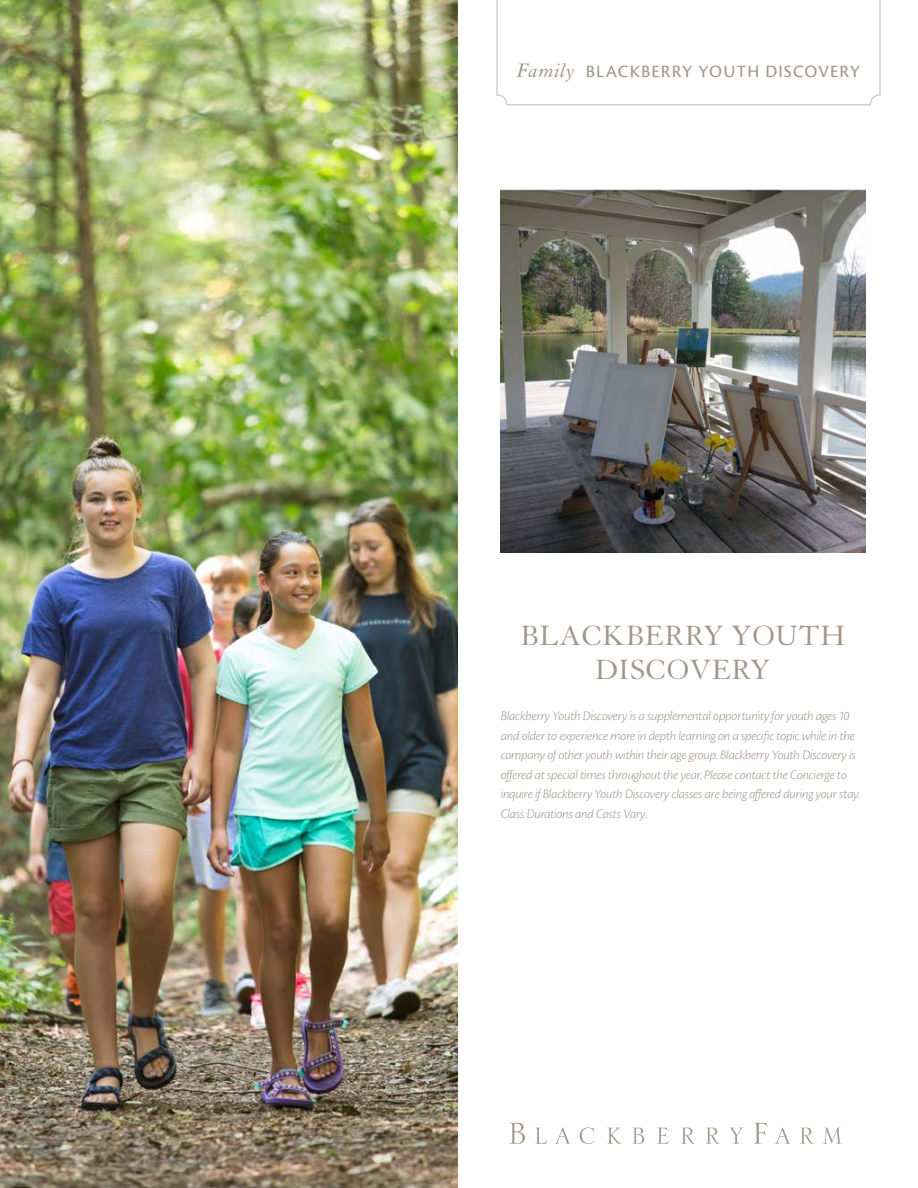
<style>
.page{position:relative;width:918px;height:1188px;background:#fff}
.page>*{position:absolute;margin:0;border:0;box-sizing:border-box;transform-origin:0 0}
.t1{font:30.3px/33.8px "Granjon LT Std";letter-spacing:.02em;color:#a19689;text-align:center}
.t2{font:18px "Cronos Pro Capt";letter-spacing:.06em;color:#a19689}
.t3{font:italic 300 13.5px/19.5px "Cronos Pro";letter-spacing:-.02em;color:#a19689}
.s1{font-family:"Granjon LT Std";font-style:italic;font-size:21.15px}
</style>
<div class="page">
<svg style="left:510px;top:1123px;width:15px;height:21px"></svg>
<svg style="left:535px;top:1128px;width:12px;height:16px"></svg>
<svg style="left:555px;top:1127px;width:15px;height:17px"></svg>
<svg style="left:580px;top:1127px;width:15px;height:17px"></svg>
<svg style="left:607px;top:1128px;width:15px;height:16px"></svg>
<svg style="left:632px;top:1128px;width:12px;height:16px"></svg>
<svg style="left:657px;top:1128px;width:12px;height:16px"></svg>
<svg style="left:681px;top:1128px;width:14px;height:16px"></svg>
<svg style="left:706px;top:1128px;width:14px;height:16px"></svg>
<svg style="left:730px;top:1128px;width:12px;height:16px"></svg>
<svg style="left:754px;top:1123px;width:14px;height:21px"></svg>
<svg style="left:775px;top:1127px;width:15px;height:17px"></svg>
<svg style="left:800px;top:1128px;width:14px;height:16px"></svg>
<svg style="left:823px;top:1128px;width:19px;height:16px"></svg>
<svg style="left:496px;top:0;width:385px;height:105px"></svg>
<img style="left:0;top:0;width:458px;height:1188px">
<img style="left:501px;top:190px;width:364px;height:363px">
<p class="t2" style="left:517px;top:61px;width:344px"><span class="s1">Family</span> BLACKBERRY YOUTH DISCOVERY</p>
<p class="t1" style="left:520px;top:620px;width:326px">BLACKBERRY YOUTH<br>DISCOVERY</p>
<p class="t3" style="left:501px;top:706px;width:361px">Blackberry Youth Discovery is a supplemental opportunity for youth ages 10 and older to experience more in depth learning on a specific topic while in the company of other youth within their age group. Blackberry Youth Discovery is offered at special times throughout the year. Please contact the Concierge to inquire if Blackberry Youth Discovery classes are being offered during your stay.<br>Class Durations and Costs Vary.</p>
</div>
